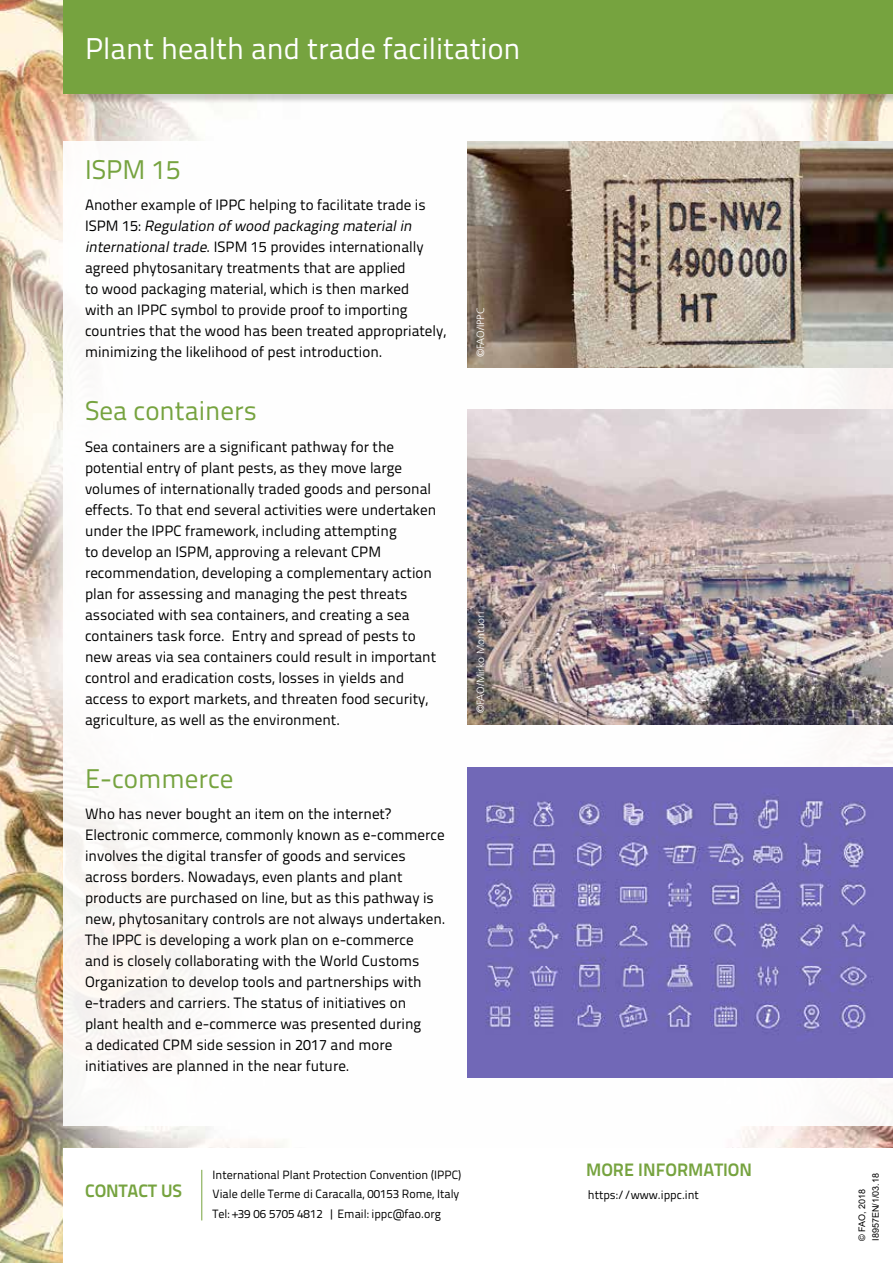
<style>
.page{position:relative;width:893px;height:1263px;background:#fff}
.page>*{position:absolute;margin:0;border:0;box-sizing:border-box;transform-origin:0 0}
.t1{font:30px "Titillium Text 22 L";color:#fff}
.t2{font:27px "Titillium Text 22 L";color:#76a33f}
.t3{font:700 18px "Titillium Text 22 L";color:#76a33f}
.t4{font:15px/21px "Titillium Text 22 L";color:#000}
.t5{font:12px/19.5px "Titillium Text 22 L";color:#000}
.t6{font:300 10.5px "Frutiger LT Std";color:#fff}
.t7{font:9px/13.5px "Arial";color:#000}
.s1{font-style:italic}
</style>
<div class="page">
<img style="left:0;top:0;width:893px;height:1263px">
<div style="left:64px;top:141px;width:829px;height:984px;background:#fff"></div>
<div style="left:65px;top:0;width:828px;height:104px;background:#000;opacity:.2"></div>
<div style="left:64px;top:0;width:829px;height:93px;background:#76a33f"></div>
<div style="left:64px;top:1149px;width:829px;height:114px;background:#fff"></div>
<hr style="left:201px;top:1170px;width:1px;height:50px;background:#76a33f">
<img style="left:468px;top:141px;width:425px;height:227px">
<img style="left:468px;top:410px;width:425px;height:315px">
<div style="left:468px;top:767px;width:425px;height:310px;background:#7168b7"></div>
<img style="left:485px;top:798px;width:387px;height:233px">
<h1 class="t1" style="left:85px;top:26px;width:437px">Plant health and trade facilitation</h1>
<h2 class="t2" style="left:85px;top:149px;width:97px">ISPM 15</h2>
<p class="t4" style="left:85px;top:194px;width:362px">Another example of IPPC helping to facilitate trade is<br>I S P M 1 5 : <span class="s1">Regulation ofwood packaging materialin internationaltrade</span>. ISPM 15 provides internationally agreed phytosanitary treatments that are applied<br>to wood packaging material, which is then marked<br>with an IPPC symbol to provide proof to importing countries that the wood has been treated appropriately, minimizing the likelihood of pest introduction.</p>
<h2 class="t2" style="left:85px;top:391px;width:174px">Sea containers</h2>
<p class="t4" style="left:85px;top:435px;width:353px">Sea containers are a significant pathway for the potential entry of plant pests, as they move large volumes of internationally traded goods and personal effects. To that end several activities were undertaken under the IPPC framework, including attempting<br>to develop an ISPM, approving a relevant CPM recommendation, developing a complementary action plan for assessing and managing the pest threats associated with sea containers, and creating a sea containers task force. Entry and spread of pests to new areas via sea containers could result in important control and eradication costs, losses in yields and access to export markets, and threaten food security, agriculture, as well as the environment.</p>
<h2 class="t2" style="left:85px;top:758px;width:150px">E-commerce</h2>
<p class="t4" style="left:85px;top:803px;width:362px">Who has never bought an item on the internet?<br>Electronic commerce, commonly known as e-commerce involves the digital transfer of goods and services across borders. Nowadays, even plants and plant products are purchased on line, but as this pathway is new, phytosanitary controls are not always undertaken.<br>The IPPC is developing a work plan on e-commerce<br>and is closely collaborating with the World Customs Organization to develop tools and partnerships with e-traders and carriers. The status of initiatives on<br>plant health and e-commerce was presented during<br>a dedicated CPM side session in 2017 and more initiatives are planned in the near future.</p>
<p class="t6" style="left:475px;top:357px;width:51px;rotate:-90deg">©FAO/IPPC</p>
<p class="t6" style="left:475px;top:713px;width:103px;rotate:-90deg">©FAO/Mirko Montuori</p>
<p class="t3" style="left:85px;top:1177px;width:99px">CONTACT US</p>
<p class="t5" style="left:213px;top:1164px;width:250px">International Plant Protection Convention (IPPC)</p>
<p class="t3" style="left:586px;top:1156px;width:168px">MORE INFORMATION</p>
<p class="t5" style="left:213px;top:1184px;width:248px">Viale delle Terme di Caracalla, 00153 Rome, Italy<br>Tel: +39 06 5705 4812 | Email: ippc@fao.org</p>
<p class="t5" style="left:588px;top:1184px;width:112px">https://www.ippc.int</p>
<p class="t7" style="left:855px;top:1241px;width:69px;rotate:-90deg">© FAO, 2018<br>I8957EN/1/03.18</p>
</div>
